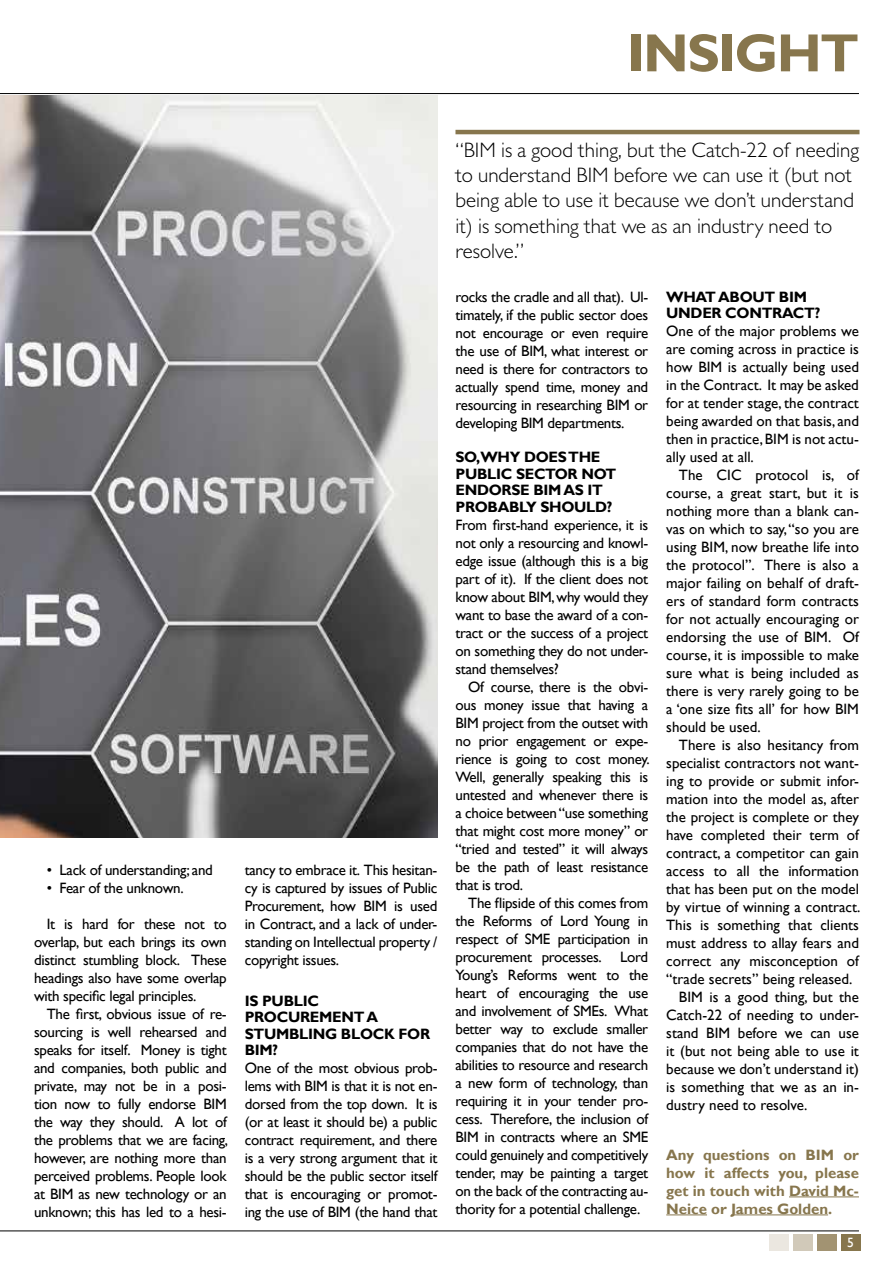
<style>
.page{position:relative;width:893px;height:1263px;background:#fff}
.page>*{position:absolute;margin:0;border:0;box-sizing:border-box;transform-origin:0 0}
.t1{font:700 54px "Gill Sans";letter-spacing:-.03em;color:#87764d}
.t2{font:300 21px/25.2px "Gill Sans MT Std";color:#000}
.t3{font:15px/18px "Gill Sans";color:#000;text-align:justify}
.t4{font:700 15px/16.5px "Gill Sans";letter-spacing:-.02em;color:#000}
.t5{font:700 15px/18px "Gill Sans";color:#87764d;text-align:justify}
.t6{font:15px "Gill Sans";letter-spacing:-.02em;color:#000}
.t7{font:13.5px "Gill Sans";color:#fff}
</style>
<div class="page">
<hr style="left:0;top:1231px;width:859px;height:1px;background:#000">
<div style="left:794px;top:1234px;width:19px;height:16px;background:#d1c9b9"></div>
<div style="left:770px;top:1234px;width:19px;height:16px;background:#ebe7e0"></div>
<div style="left:817px;top:1234px;width:20px;height:16px;background:#a29372"></div>
<div style="left:841px;top:1234px;width:19px;height:16px;background:#87764d"></div>
<hr style="left:455px;top:130px;width:404px;height:4px;background:#87764d">
<img style="left:0;top:96px;width:437px;height:742px">
<hr style="left:789px;top:1196px;width:70px;height:1px;background:#87764d">
<hr style="left:666px;top:1214px;width:41px;height:1px;background:#87764d">
<hr style="left:731px;top:1214px;width:97px;height:1px;background:#87764d">
<hr style="left:0;top:93px;width:859px;height:1px;background:#000">
<h1 class="t1" style="left:627px;top:21px;width:234px">INSIGHT</h1>
<p class="t6" style="left:47px;top:861px;width:168px">• Lack of understanding; and</p>
<p class="t6" style="left:47px;top:879px;width:138px">• Fear of the unknown.</p>
<p class="t3" style="left:34px;top:915px;width:194px;text-indent:13px">It is hard for these not to overlap, but each brings its own distinct stumbling block. These headings also have some overlap with specific legal principles.</p>
<p class="t3" style="left:34px;top:1005px;width:196px;text-indent:13px">The first, obvious issue of re&shy;sourcing is well rehearsed and speaks for itself. Money is tight and companies, both public and private, may not be in a posi&shy;tion now to fully endorse BIM the way they should. A lot of the problems that we are facing, however, are nothing more than perceived problems. People look at BIM as new technology or an unknown; this has led to a hesi-</p>
<p class="t3" style="left:245px;top:861px;width:194px">tancy to embrace it. This hesitan&shy;cy is captured by issues of Public Procurement, how BIM is used in Contract, and a lack of under&shy;standing on Intellectual property / copyright issues.</p>
<p class="t4" style="left:245px;top:993px;width:187px">IS PUBLIC<br>PROCUREMENT A<br>STUMBLING BLOCK FOR<br>BIM?</p>
<p class="t3" style="left:245px;top:1059px;width:194px">One of the most obvious prob&shy;lems with BIM is that it is not en&shy;dorsed from the top down. It is (or at least it should be) a public contract requirement, and there is a very strong argument that it should be the public sector itself that is encouraging or promot&shy;ing the use of BIM (the hand that</p>
<h2 class="t2" style="left:455px;top:137px;width:405px">“BIM is a good thing, but the Catch-22 of needing to understand BIM before we can use it (but not being able to use it because we don’t understand it) is something that we as an industry need to resolve.”</h2>
<p class="t3" style="left:455px;top:288px;width:194px">rocks the cradle and all that). Ul&shy;timately, if the public sector does not encourage or even require the use of BIM, what interest or need is there for contractors to actually spend time, money and resourcing in researching BIM or developing BIM departments.</p>
<p class="t4" style="left:455px;top:449px;width:162px">SO,WHY DOES THE<br>PUBLIC SECTOR NOT<br>ENDORSE BIM AS IT<br>PROBABLY SHOULD?</p>
<p class="t3" style="left:455px;top:516px;width:194px">From first-hand experience, it is not only a resourcing and knowl&shy;edge issue (although this is a big part of it). If the client does not know about BIM, why would they want to base the award of a con&shy;tract or the success of a project on something they do not under&shy;stand themselves?</p>
<p class="t3" style="left:455px;top:678px;width:196px;text-indent:13px">Of course, there is the obvi&shy;ous money issue that having a BIM project from the outset with no prior engagement or expe&shy;rience is going to cost money.<br>Well, generally speaking this is untested and whenever there is a choice between “use something that might cost more money” or “tried and tested” it will always be the path of least resistance that is trod.</p>
<p class="t3" style="left:455px;top:894px;width:194px;text-indent:13px">The flipside of this comes from the Reforms of Lord Young in respect of SME participation in procurement processes. Lord Young’s Reforms went to the heart of encouraging the use and involvement of SMEs. What better way to exclude smaller companies that do not have the abilities to resource and research a new form of technology, than requiring it in your tender pro&shy;cess. Therefore, the inclusion of BIM in contracts where an SME could genuinely and competitively tender, may be painting a target on the back of the contracting au&shy;thority for a potential challenge.</p>
<p class="t4" style="left:666px;top:289px;width:156px">WHAT ABOUT BIM<br>UNDER CONTRACT?</p>
<p class="t3" style="left:666px;top:322px;width:194px">One of the major problems we are coming across in practice is how BIM is actually being used in the Contract. It may be asked for at tender stage, the contract being awarded on that basis, and then in practice, BIM is not actu&shy;ally used at all.</p>
<p class="t3" style="left:666px;top:466px;width:194px;text-indent:13px">The CIC protocol is, of course, a great start, but it is nothing more than a blank can&shy;vas on which to say, “so you are using BIM, now breathe life into the protocol”. There is also a major failing on behalf of draft&shy;ers of standard form contracts for not actually encouraging or endorsing the use of BIM. Of course, it is impossible to make sure what is being included as there is very rarely going to be a ‘one size fits all’ for how BIM should be used.</p>
<p class="t3" style="left:679px;top:736px;width:181px">There is also hesitancy from</p>
<p class="t3" style="left:666px;top:754px;width:194px">specialist contractors not want-</p>
<p class="t3" style="left:666px;top:772px;width:194px">ing to provide or submit infor-</p>
<p class="t3" style="left:666px;top:790px;width:194px">mation into the model as, after</p>
<p class="t3" style="left:666px;top:808px;width:194px">the project is complete or they</p>
<p class="t3" style="left:666px;top:826px;width:194px">have completed their term of</p>
<p class="t3" style="left:666px;top:844px;width:194px">contract, a competitor can gain</p>
<p class="t3" style="left:666px;top:862px;width:194px">access to all the information</p>
<p class="t3" style="left:666px;top:880px;width:194px">that has been put on the model</p>
<p class="t3" style="left:666px;top:898px;width:196px">by virtue of winning a contract.</p>
<p class="t3" style="left:666px;top:916px;width:194px">This is something that clients</p>
<p class="t3" style="left:666px;top:934px;width:194px">must address to allay fears and</p>
<p class="t3" style="left:666px;top:952px;width:194px">correct any misconception of</p>
<p class="t3" style="left:666px;top:970px;width:188px">“trade secrets” being released.</p>
<p class="t3" style="left:679px;top:988px;width:181px">BIM is a good thing, but the</p>
<p class="t3" style="left:666px;top:1006px;width:194px">Catch-22 of needing to under-</p>
<p class="t3" style="left:666px;top:1024px;width:194px">stand BIM before we can use</p>
<p class="t3" style="left:666px;top:1042px;width:194px">it (but not being able to use it</p>
<p class="t3" style="left:666px;top:1060px;width:194px">because we don’t understand it)</p>
<p class="t3" style="left:666px;top:1078px;width:194px">is something that we as an in-</p>
<p class="t3" style="left:666px;top:1096px;width:143px">dustry need to resolve.</p>
<p class="t5" style="left:666px;top:1146px;width:194px">Any questions on BIM or how it affects you, please get in touch with David Mc-Neice or James Golden.</p>
<p class="t7" style="left:847px;top:1234px;width:8px">5</p>
</div>
